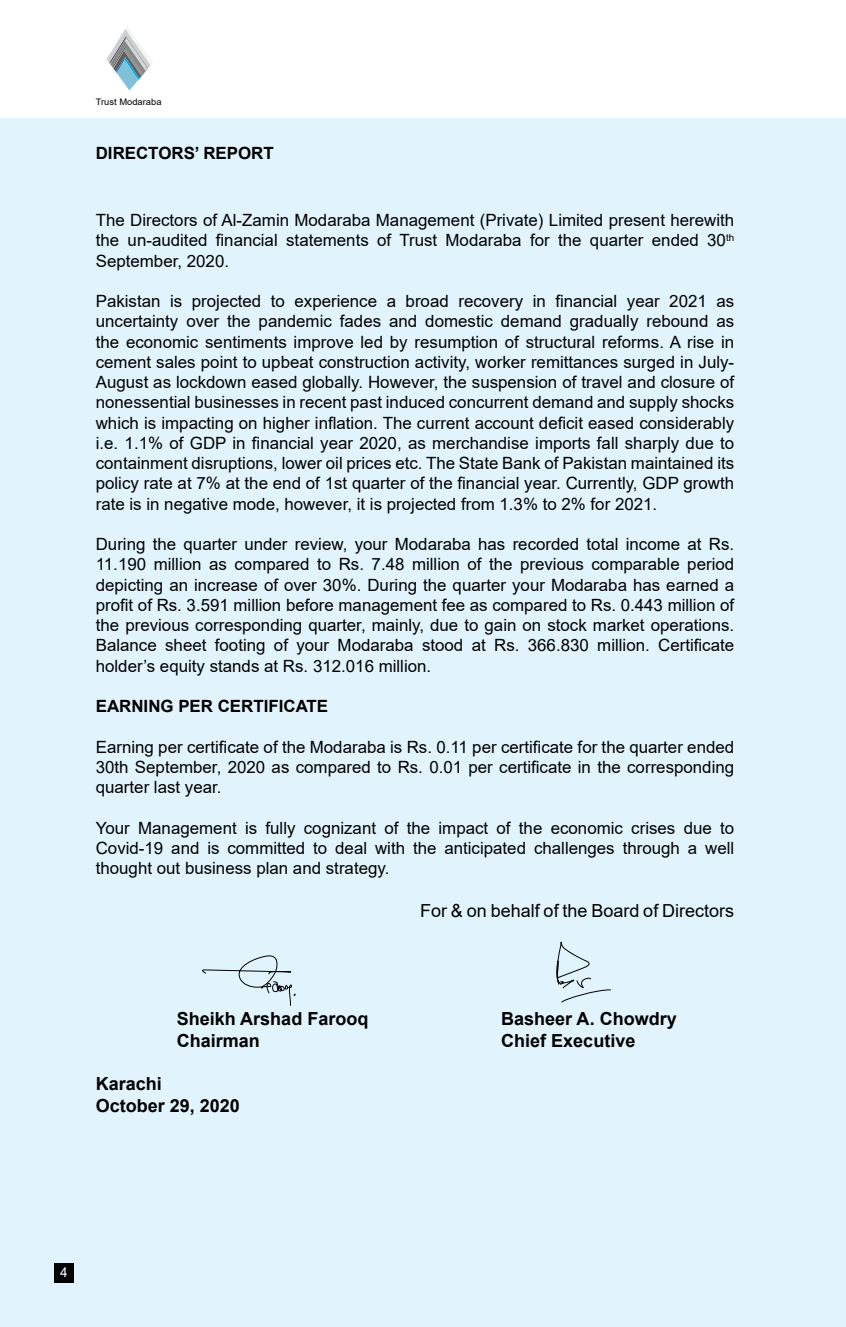
<style>
.page{position:relative;width:846px;height:1327px;background:#fff}
.page>*{position:absolute;margin:0;border:0;box-sizing:border-box;transform-origin:0 0}
.t1{font:700 18px/21.6px "Arial";color:#000}
.t2{font:18px "Arial";color:#000}
.t3{font:16.88px/20.2px "Arial";color:#000;text-align:justify}
.t4{font:700 16.88px "Arial";color:#000}
.t5{font:13.5px "Arial";color:#fff}
.t6{font:9px "Arial";color:#000;scale:1.04 1}
</style>
<div class="page">
<div style="left:0;top:118px;width:845px;height:1209px;background:#e1f4fd"></div>
<svg style="left:107px;top:27px;width:45px;height:63px"></svg>
<div style="left:54px;top:1263px;width:19px;height:19px;background:#000"></div>
<svg style="left:556px;top:941px;width:54px;height:62px"></svg>
<svg style="left:202px;top:955px;width:94px;height:51px"></svg>
<p class="t6" style="left:96px;top:95px;width:65px">Trust Modaraba</p>
<p class="t4" style="left:96px;top:141px;width:179px">DIRECTORS’ REPORT</p>
<p class="t3" style="left:96px;top:210px;width:639px">The Directors of Al-Zamin Modaraba Management (Private) Limited present herewith the un-audited financial statements of Trust Modaraba for the quarter ended 30<sup>th </sup>September, 2020.</p>
<p class="t3" style="left:96px;top:291px;width:639px">Pakistan is projected to experience a broad recovery in financial year 2021 as uncertainty over the pandemic fades and domestic demand gradually rebound as the economic sentiments improve led by resumption of structural reforms. A rise in cement sales point to upbeat construction activity, worker remittances surged in July-August as lockdown eased globally. However, the suspension of travel and closure of nonessential businesses in recent past induced concurrent demand and supply shocks which is impacting on higher inflation. The current account deficit eased considerably i.e. 1.1% of GDP in financial year 2020, as merchandise imports fall sharply due to containment disruptions, lower oil prices etc. The State Bank of Pakistan maintained its policy rate at 7% at the end of 1st quarter of the financial year. Currently, GDP growth rate is in negative mode, however, it is projected from 1.3% to 2% for 2021.</p>
<p class="t3" style="left:96px;top:534px;width:639px">During the quarter under review, your Modaraba has recorded total income at Rs.<br>11.190 million as compared to Rs. 7.48 million of the previous comparable period depicting an increase of over 30%. During the quarter your Modaraba has earned a profit of Rs. 3.591 million before management fee as compared to Rs. 0.443 million of the previous corresponding quarter, mainly, due to gain on stock market operations.<br>Balance sheet footing of your Modaraba stood at Rs. 366.830 million. Certificate holder’s equity stands at Rs. 312.016 million.</p>
<p class="t4" style="left:96px;top:694px;width:234px">EARNING PER CERTIFICATE</p>
<p class="t3" style="left:96px;top:736px;width:639px">Earning per certificate of the Modaraba is Rs. 0.11 per certificate for the quarter ended 30th September, 2020 as compared to Rs. 0.01 per certificate in the corresponding quarter last year.</p>
<p class="t3" style="left:96px;top:817px;width:639px">Your Management is fully cognizant of the impact of the economic crises due to Covid-19 and is committed to deal with the anticipated challenges through a well thought out business plan and strategy.</p>
<p class="t2" style="left:420px;top:898px;width:315px">For &amp; on behalf of the Board of Directors</p>
<p class="t1" style="left:177px;top:1008px;width:193px">Sheikh Arshad Farooq</p>
<p class="t1" style="left:501px;top:1008px;width:177px">Basheer A. Chowdry</p>
<p class="t1" style="left:177px;top:1030px;width:85px">Chairman</p>
<p class="t1" style="left:501px;top:1030px;width:136px">Chief Executive</p>
<p class="t1" style="left:96px;top:1073px;width:146px">Karachi<br>October 29, 2020</p>
<p class="t5" style="left:60px;top:1263px;width:9px">4</p>
</div>
